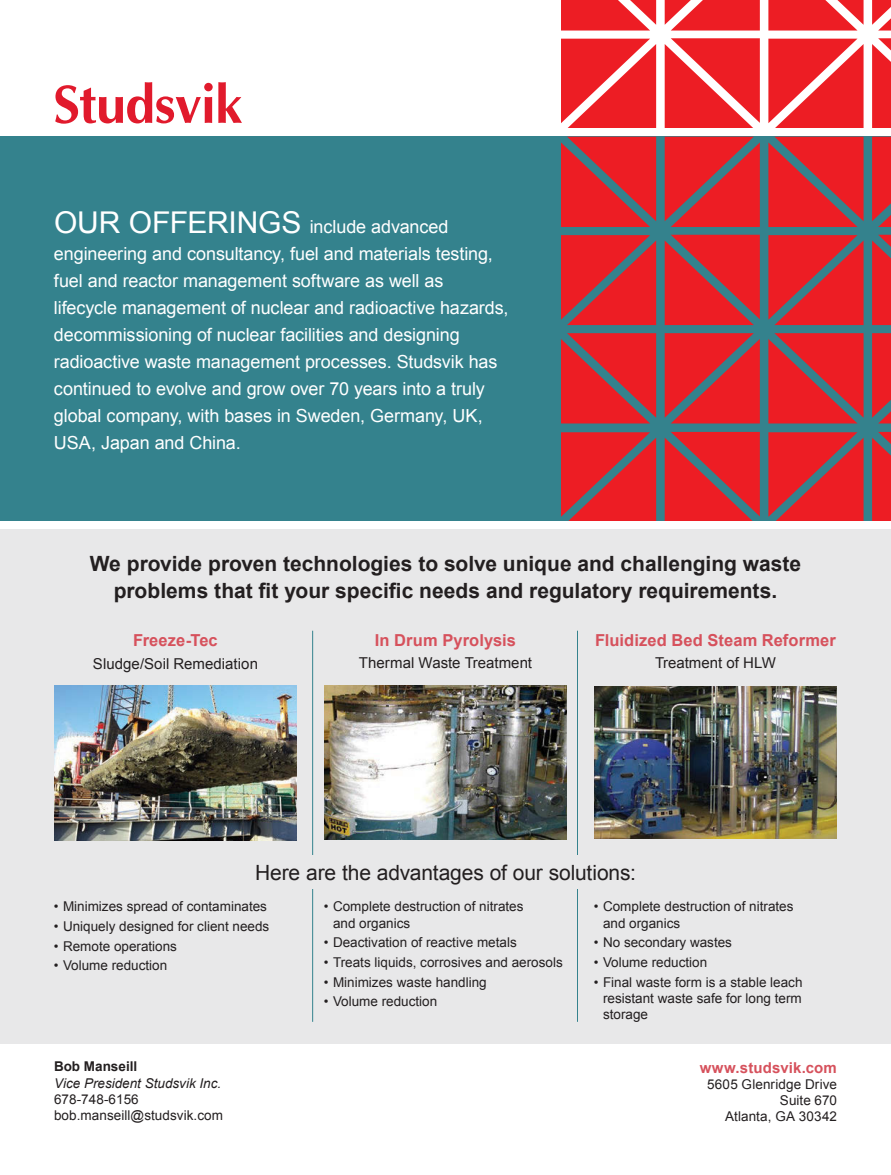
<style>
.page{position:relative;width:891px;height:1175px;background:#fff}
.page>*{position:absolute;margin:0;border:0;box-sizing:border-box;transform-origin:0 0}
.t1{font:700 21px/27px "Arial";color:#231f20;text-align:center}
.t2{font:21px "Arial";letter-spacing:-.005em;color:#231f20}
.t3{font:18px/27px "Arial";letter-spacing:-.005em;color:#fff}
.t4{font:700 16.5px "Arial";letter-spacing:.005em;color:#d6515c}
.t5{font:15px "Arial";letter-spacing:.005em;color:#231f20}
.t6{font:700 15px "Arial";letter-spacing:.01em;color:#d6515c}
.t7{font:13.5px/16.2px "Arial";color:#231f20}
.t8{font:italic 13.5px "Arial";color:#231f20}
.t9{font:700 13.5px "Arial";color:#231f20}
.s1{font-size:30px}
</style>
<div class="page">
<div style="left:0;top:529px;width:891px;height:514px;background:#e8e8e9"></div>
<div style="left:0;top:136px;width:891px;height:386px;background:#34828d"></div>
<img style="left:54px;top:686px;width:243px;height:154px">
<svg style="left:55px;top:82px;width:187px;height:42px"></svg>
<svg style="left:561px;top:0;width:95px;height:31px;background:#ef3b41"></svg>
<svg style="left:665px;top:0;width:95px;height:31px;background:#ef3b41"></svg>
<svg style="left:561px;top:39px;width:95px;height:89px;background:#ef383e"></svg>
<svg style="left:665px;top:38px;width:95px;height:90px;background:#ef393f"></svg>
<svg style="left:561px;top:137px;width:95px;height:90px;background:#d62930"></svg>
<svg style="left:665px;top:137px;width:95px;height:90px;background:#d52931"></svg>
<svg style="left:561px;top:235px;width:95px;height:90px;background:#d62930"></svg>
<svg style="left:665px;top:235px;width:95px;height:90px;background:#d52931"></svg>
<svg style="left:561px;top:333px;width:95px;height:90px;background:#d52931"></svg>
<svg style="left:665px;top:333px;width:95px;height:90px;background:#d52931"></svg>
<svg style="left:768px;top:0;width:96px;height:31px;background:#ef3d43"></svg>
<svg style="left:872px;top:0;width:19px;height:31px"></svg>
<svg style="left:768px;top:39px;width:96px;height:89px;background:#ef393f"></svg>
<svg style="left:872px;top:38px;width:19px;height:90px;background:#ef393f"></svg>
<svg style="left:768px;top:137px;width:96px;height:90px;background:#d42a31"></svg>
<svg style="left:872px;top:137px;width:19px;height:90px;background:#d62930"></svg>
<svg style="left:768px;top:235px;width:96px;height:90px;background:#d52931"></svg>
<svg style="left:872px;top:235px;width:19px;height:90px;background:#d62930"></svg>
<svg style="left:561px;top:432px;width:95px;height:89px;background:#d62930"></svg>
<svg style="left:665px;top:432px;width:95px;height:89px;background:#d52931"></svg>
<svg style="left:768px;top:432px;width:96px;height:89px;background:#d42a31"></svg>
<svg style="left:872px;top:432px;width:19px;height:89px;background:#d62930"></svg>
<svg style="left:768px;top:333px;width:96px;height:90px;background:#d42a31"></svg>
<svg style="left:872px;top:333px;width:19px;height:90px;background:#d62930"></svg>
<img style="left:324px;top:686px;width:243px;height:153px">
<img style="left:594px;top:687px;width:243px;height:151px">
<hr style="left:312px;top:630px;width:1px;height:391px;background:#34828d">
<hr style="left:577px;top:630px;width:1px;height:391px;background:#34828d">
<div style="left:54px;top:855px;width:783px;height:33px;background:#e8e8e9"></div>
<div style="left:0;top:521px;width:891px;height:8px;background:#fff"></div>
<p class="t3" style="left:54px;top:214px;width:456px"><span class="s1">OUR OFFERINGS</span> include advanced engineering and consultancy, fuel and materials testing, fuel and reactor management software as well as lifecycle management of nuclear and radioactive hazards, decommissioning of nuclear facilities and designing radioactive waste management processes. Studsvik has continued to evolve and grow over 70 years into a truly global company, with bases in Sweden, Germany, UK, USA, Japan and China.</p>
<h1 class="t1" style="left:90px;top:550px;width:713px">We provide proven technologies to solve unique and challenging waste problems that fit your specific needs and regulatory requirements.</h1>
<p class="t4" style="left:133px;top:629px;width:86px">Freeze-Tec</p>
<p class="t5" style="left:93px;top:654px;width:167px">Sludge/Soil Remediation</p>
<p class="t4" style="left:375px;top:629px;width:143px">In Drum Pyrolysis</p>
<p class="t5" style="left:359px;top:652px;width:175px">Thermal Waste Treatment</p>
<p class="t4" style="left:595px;top:629px;width:242px">Fluidized Bed Steam Reformer</p>
<p class="t5" style="left:655px;top:652px;width:122px">Treatment of HLW</p>
<h1 class="t2" style="left:255px;top:858px;width:382px">Here are the advantages of our solutions:</h1>
<p class="t7" style="left:54px;top:898px;width:215px">• Minimizes spread of contaminates</p>
<p class="t7" style="left:54px;top:918px;width:217px">• Uniquely designed for client needs</p>
<p class="t7" style="left:54px;top:938px;width:125px">• Remote operations</p>
<p class="t7" style="left:54px;top:957px;width:115px">• Volume reduction</p>
<p class="t9" style="left:54px;top:1057px;width:85px">Bob Manseill</p>
<p class="t8" style="left:54px;top:1074px;width:169px">Vice President Studsvik Inc.</p>
<p class="t7" style="left:54px;top:1091px;width:171px">678-748-6156 bob.manseill@studsvik.com</p>
<p class="t7" style="left:333px;top:898px;width:192px;text-indent:-9px">• Complete destruction of nitrates and organics</p>
<p class="t7" style="left:324px;top:934px;width:194px">• Deactivation of reactive metals</p>
<p class="t7" style="left:324px;top:954px;width:240px">• Treats liquids, corrosives and aerosols</p>
<p class="t7" style="left:324px;top:974px;width:164px">• Minimizes waste handling</p>
<p class="t7" style="left:324px;top:993px;width:115px">• Volume reduction</p>
<p class="t7" style="left:603px;top:898px;width:192px;text-indent:-9px">• Complete destruction of nitrates and organics</p>
<p class="t7" style="left:594px;top:934px;width:140px">• No secondary wastes</p>
<p class="t7" style="left:594px;top:954px;width:115px">• Volume reduction</p>
<p class="t7" style="left:603px;top:974px;width:201px;text-align:justify;text-indent:-9px">• Final waste form is a stable leach resistant waste safe for long term storage</p>
<p class="t6" style="left:700px;top:1057px;width:139px">www.studsvik.com</p>
<p class="t7" style="left:707px;top:1076px;width:131px;text-align:right">5605 Glenridge Drive<br>Suite 670<br>Atlanta, GA 30342</p>
</div>
